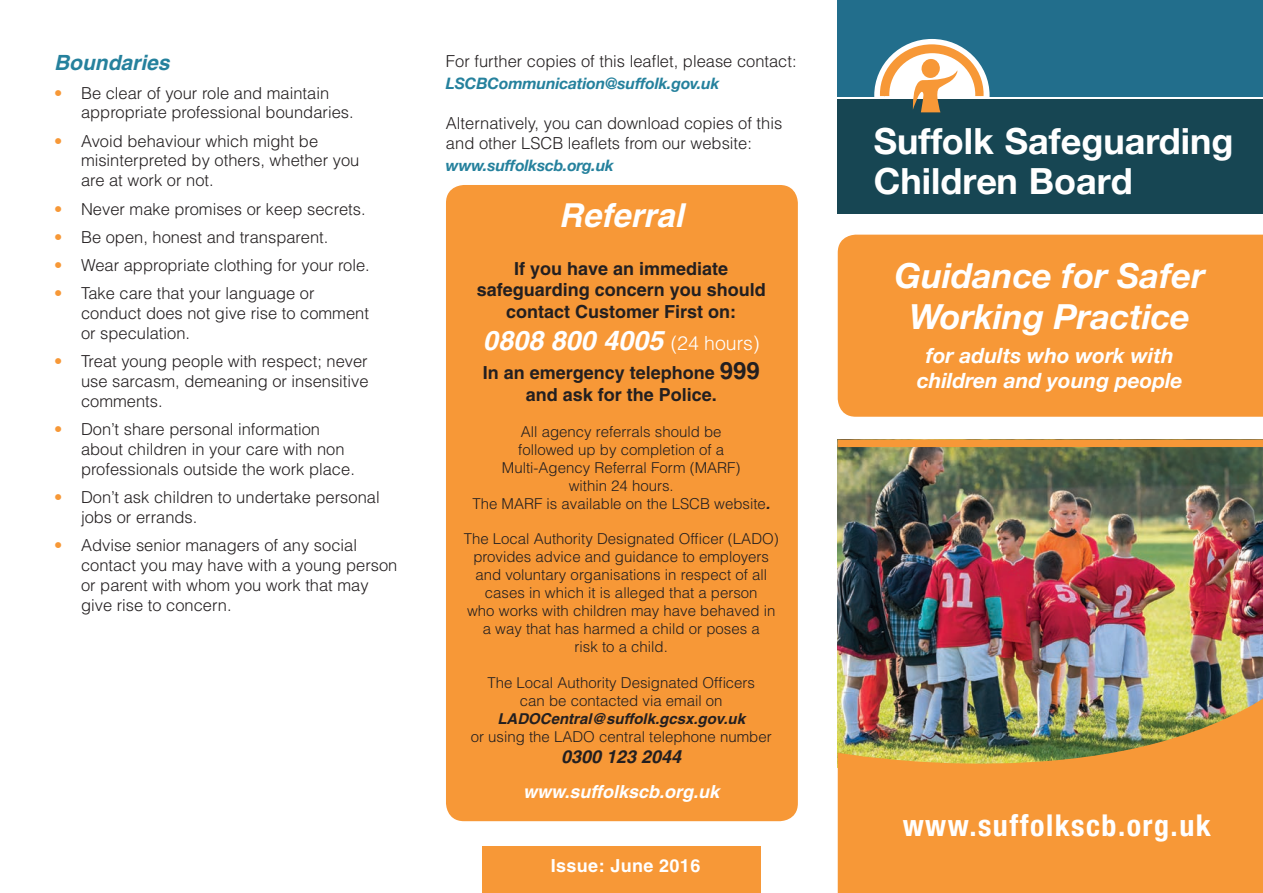
<style>
.page{position:relative;width:1263px;height:893px;background:#fff}
.page>*{position:absolute;margin:0;border:0;box-sizing:border-box;transform-origin:0 0}
.t1{font:700 36px/39.5px "Helvetica Neue";color:#fff}
.t2{font:italic 700 34.5px/41.4px "Helvetica Neue";color:#fff;text-align:center}
.t3{font:italic 700 33px "Helvetica";color:#fff}
.t4{font:700 condensed 30px "Helvetica Neue";letter-spacing:.05em;color:#fff}
.t5{font:italic 700 27px "Helvetica";color:#fff}
.t6{font:italic 700 21px/25.2px "Helvetica Neue";color:#fff;text-align:center}
.t7{font:italic 700 21px "Helvetica";color:#25819d}
.t8{font:700 18px/21.6px "Helvetica";color:#231f20;text-align:center}
.t9{font:italic 700 18px "Helvetica";color:#fff}
.t10{font:700 18px "Helvetica";letter-spacing:.02em;color:#fff}
.t11{font:italic 700 18px "Helvetica";color:#231f20}
.t12{font:300 16.5px/19.8px "Helvetica";color:#231f20}
.t13{font:italic 700 15.75px "Helvetica Neue";letter-spacing:-.01em;color:#25819d}
.t14{font:300 15px/18px "Helvetica";color:#231f20;text-align:center}
.t15{font:italic 700 15px "Helvetica";color:#231f20}
.s1{color:#f79837}
.s2{font-weight:300;font-style:normal;font-size:19.5px}
.s3{font-size:24px}
.s4{font-weight:700;font-style:italic}
</style>
<div class="page">
<img style="left:838px;top:447px;width:425px;height:205px">
<img style="left:838px;top:652px;width:425px;height:241px">
<div style="left:483px;top:847px;width:278px;height:46px;background:#f79837"></div>
<div style="left:838px;top:235px;width:425px;height:182px;background:#f79837"></div>
<div style="left:838px;top:440px;width:425px;height:7px;background:#f79837"></div>
<div style="left:838px;top:119px;width:425px;height:95px;background:#174653"></div>
<div style="left:838px;top:0;width:425px;height:100px;background:#226e8c"></div>
<hr style="left:838px;top:97px;width:425px;height:4px;background:#fff">
<div style="left:838px;top:99px;width:425px;height:23px;background:#174653"></div>
<svg style="left:874px;top:39px;width:115px;height:74px"></svg>
<div style="left:446px;top:185px;width:352px;height:636px;background:#f79837;border-radius:18px"></div>
<p class="t7" style="left:54px;top:50px;width:117px">Boundaries</p>
<p class="t12" style="left:81px;top:83px;width:274px;text-indent:-27px"><span class="s1">•</span> Be clear of your role and maintain appropriate professional boundaries.</p>
<p class="t12" style="left:81px;top:131px;width:280px;text-indent:-27px"><span class="s1">•</span> Avoid behaviour which might be misinterpreted by others, whether you are at work or not.</p>
<p class="t12" style="left:54px;top:199px;width:313px"><span class="s1">•</span> Never make promises or keep secrets.</p>
<p class="t12" style="left:54px;top:227px;width:276px"><span class="s1">•</span> Be open, honest and transparent.</p>
<p class="t12" style="left:54px;top:255px;width:317px"><span class="s1">•</span> Wear appropriate clothing for your role.</p>
<p class="t12" style="left:81px;top:283px;width:289px;text-indent:-27px"><span class="s1">•</span> Take care that your language or conduct does not give rise to comment or speculation.</p>
<p class="t12" style="left:81px;top:351px;width:289px;text-align:justify;text-indent:-27px"><span class="s1">•</span> Treat young people with respect; never use sarcasm, demeaning or insensitive comments.</p>
<p class="t12" style="left:81px;top:419px;width:275px;text-indent:-27px"><span class="s1">•</span> Don’t share personal information about children in your care with non professionals outside the work place.</p>
<p class="t12" style="left:81px;top:487px;width:300px;text-indent:-27px"><span class="s1">•</span> Don’t ask children to undertake personal jobs or errands.</p>
<p class="t12" style="left:81px;top:535px;width:318px;text-indent:-27px"><span class="s1">•</span> Advise senior managers of any social contact you may have with a young person or parent with whom you work that may give rise to concern.</p>
<p class="t12" style="left:446px;top:51px;width:352px">For further copies of this leaflet, please contact:</p>
<p class="t13" style="left:446px;top:74px;width:275px">LSCBCommunication@suffolk.gov.uk</p>
<p class="t12" style="left:446px;top:113px;width:338px">Alternatively, you can download copies of this and other LSCB leaflets from our website:</p>
<p class="t13" style="left:446px;top:156px;width:169px">www.suffolkscb.org.uk</p>
<h3 class="t3" style="left:559px;top:196px;width:126px">Referral</h3>
<p class="t8" style="left:477px;top:257px;width:291px">If you have an immediate safeguarding concern you should contact Customer First on:</p>
<h3 class="t5" style="left:483px;top:324px;width:278px">0808 800 4005 <span class="s2">(24 hours)</span></h3>
<p class="t8" style="left:483px;top:362px;width:279px">In an emergency telephone <span class="s3">999 </span>and ask for the Police.</p>
<p class="t14" style="left:472px;top:422px;width:299px">All agency referrals should be<br>followed up by completion of a<br>Multi-Agency Referral Form (MARF)<br>within 24 hours.<br>The MARF is available on the LSCB website<span class="s4">.</span></p>
<p class="t14" style="left:464px;top:529px;width:317px">The Local Authority Designated Officer (LADO) provides advice and guidance to employers and voluntary organisations in respect of all cases in which it is alleged that a person<br>who works with children may have behaved in a way that has harmed a child or poses a<br>risk to a child.</p>
<p class="t14" style="left:487px;top:673px;width:269px">The Local Authority Designated Officers can be contacted via email on</p>
<p class="t15" style="left:497px;top:709px;width:249px">LADOCentral@suffolk.gcsx.gov.uk</p>
<p class="t14" style="left:471px;top:727px;width:302px">or using the LADO central telephone number</p>
<p class="t11" style="left:561px;top:746px;width:122px">0300 123 2044</p>
<p class="t9" style="left:523px;top:780px;width:198px">www.suffolkscb.org.uk</p>
<p class="t10" style="left:551px;top:855px;width:151px">Issue: June 2016</p>
<h1 class="t1" style="left:874px;top:121px;width:361px">Suffolk Safeguarding<br>Children Board</h1>
<h2 class="t2" style="left:895px;top:254px;width:311px">Guidance for Safer<br>Working Practice</h2>
<p class="t6" style="left:917px;top:342px;width:267px">for adults who work with children and young people</p>
<h3 class="t4" style="left:903px;top:807px;width:310px">www.suffolkscb.org.uk</h3>
</div>
